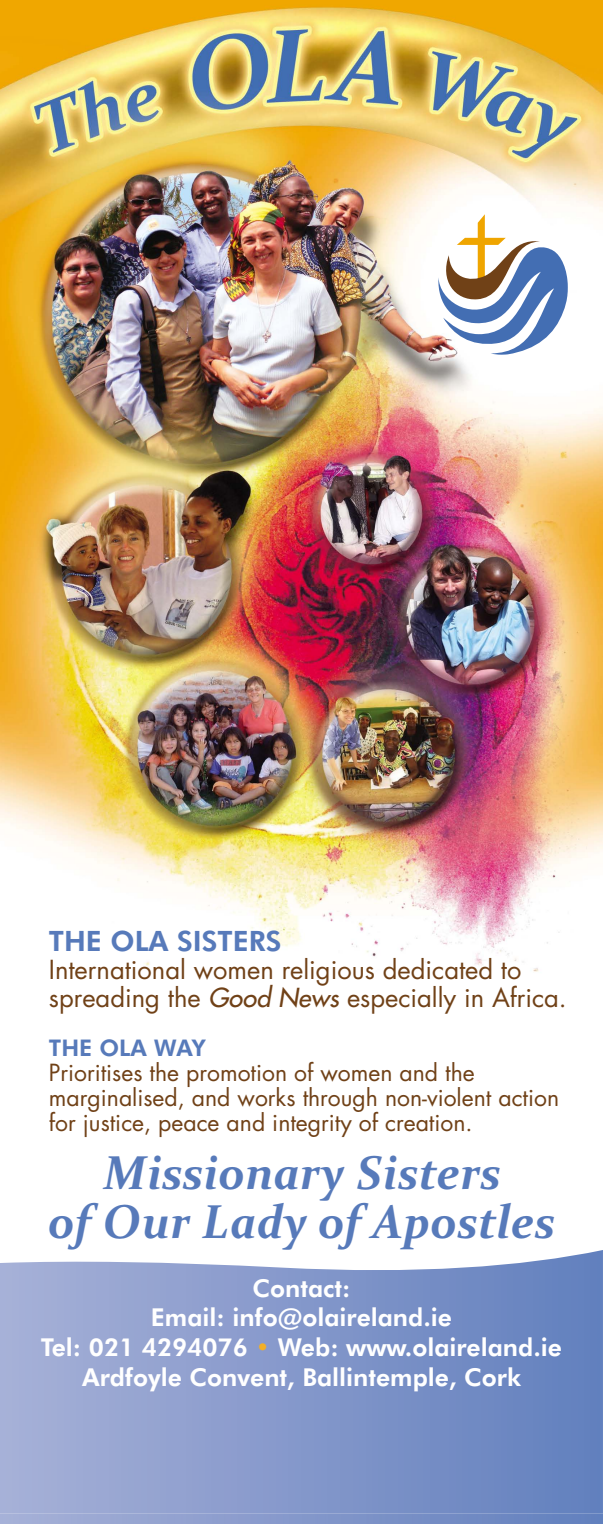
<style>
.page{position:relative;width:603px;height:1524px;background:#fff}
.page>*{position:absolute;margin:0;border:0;box-sizing:border-box;transform-origin:0 0}
.t1{font:italic 700 47.8px/48.7px "Constantia";color:#577aba;text-align:center;scale:.96 1}
.t2{font:800 28.1px "Futura BT";color:#577aba}
.t3{font:25.5px/28px "Futura";color:#704117}
.t4{font:800 24.7px/29.6px "Futura BT";color:#fff;text-align:center}
.t5{font:23px/25px "Futura";color:#704117}
.t6{font:800 23px "Futura BT";color:#577aba}
.s1{font-style:italic}
.s2{color:#f2af27}
</style>
<div class="page">
<img style="left:0;top:0;width:602px;height:972px">
<svg style="left:438px;top:214px;width:129px;height:141px"></svg>
<img style="left:0;top:1513px;width:602px;height:11px">
<img style="left:0;top:1250px;width:602px;height:263px">
<p class="t2" style="left:49px;top:926px;width:234px">THE OLA SISTERS</p>
<p class="t3" style="left:49px;top:957px;width:519px">International women religious dedicated to spreading the <span class="s1">Good News</span> especially in Africa.</p>
<p class="t6" style="left:49px;top:1036px;width:158px">THE OLA WAY</p>
<p class="t5" style="left:49px;top:1062px;width:511px">Prioritises the promotion of women and the marginalised, and works through non-violent action for justice, peace and integrity of creation.</p>
<h1 class="t1" style="left:48px;top:1148px;width:530px">Missionary Sisters<br>of Our Lady of Apostles</h1>
<p class="t4" style="left:41px;top:1274px;width:522px">Contact:<br>Email: info@olaireland.ie<br>Tel: 021 4294076 <span class="s2">•</span> Web: www.olaireland.ie<br>Ardfoyle Convent, Ballintemple, Cork</p>
</div>
